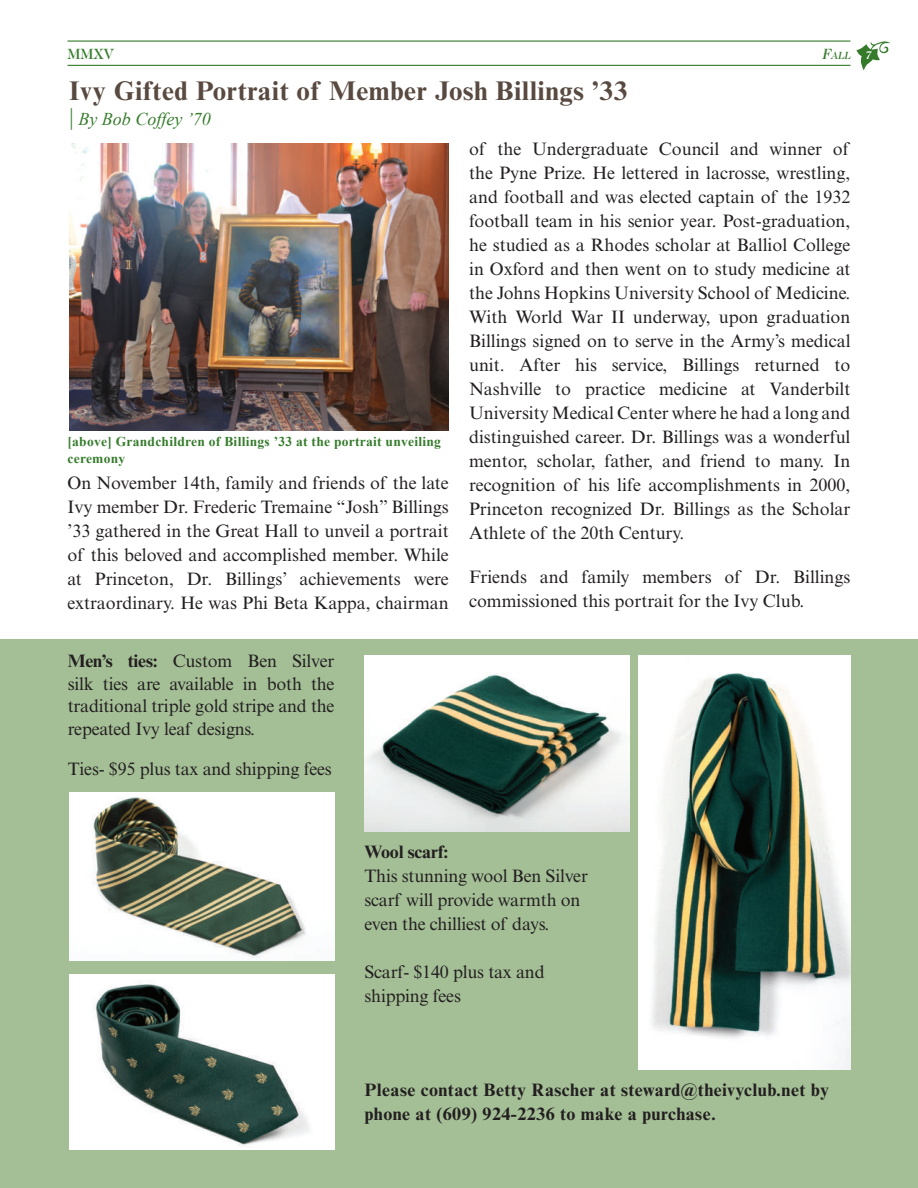
<style>
.page{position:relative;width:918px;height:1188px;background:#fff}
.page>*{position:absolute;margin:0;border:0;box-sizing:border-box;transform-origin:0 0}
.t1{font:700 27px "Times New Roman MT Std";letter-spacing:.02em;color:#594a41}
.t2{font:18px/24px "Times New Roman MT Std";letter-spacing:-.01em;color:#231f20;text-align:justify}
.t3{font:700 18px/24px "Times New Roman MT Std";letter-spacing:.025em;color:#231f20}
.t4{font:italic 18px "Times New Roman";color:#357b2b}
.t5{font:700 18px "Times New Roman MT Std";letter-spacing:-.01em;color:#231f20}
.t6{font:500 15px "Caslon 224 Std";color:#357b2b}
.t7{font:700 13.5px/16.2px "Times New Roman";letter-spacing:.02em;color:#357b2b}
.t8{font:italic 500 11.25px "Caslon 224 Std";color:#fff}
.t9{font:italic 500 10.5px "Caslon 224 Std";color:#357b2b}
.s1{font-size:15px}
.s2{font-style:normal;font-size:24px}
.s3{font-weight:700}
</style>
<div class="page">
<hr style="left:68px;top:40px;width:782px;height:2px;background:#357b2b">
<svg style="left:856px;top:41px;width:35px;height:29px"></svg>
<hr style="left:68px;top:65px;width:782px;height:1px;background:#357b2b">
<img style="left:69px;top:143px;width:380px;height:288px">
<div style="left:0;top:639px;width:918px;height:549px;background:#a4bf96"></div>
<img style="left:638px;top:656px;width:212px;height:413px">
<img style="left:364px;top:656px;width:266px;height:175px">
<img style="left:69px;top:792px;width:265px;height:169px">
<img style="left:69px;top:974px;width:265px;height:175px">
<p class="t6" style="left:68px;top:45px;width:48px">MMXV</p>
<p class="t9" style="left:822px;top:49px;width:30px"><span class="s1">F</span>all</p>
<p class="t8" style="left:865px;top:48px;width:8px">7</p>
<h1 class="t1" style="left:69px;top:74px;width:560px">Ivy Gifted Portrait of Member Josh Billings ’33</h1>
<p class="t4" style="left:69px;top:107px;width:143px"><span class="s2">|</span> By Bob Coffey ’70</p>
<p class="t7" style="left:68px;top:433px;width:375px">[above] Grandchildren of Billings ’33 at the portrait unveiling ceremony</p>
<p class="t2" style="left:68px;top:471px;width:383px">On November 14th, family and friends of the late Ivy member Dr. Frederic Tremaine “Josh” Billings ’33 gathered in the Great Hall to unveil a portrait of this beloved and accomplished member. While at Princeton, Dr. Billings’ achievements were extraordinary. He was Phi Beta Kappa, chairman</p>
<p class="t2" style="left:68px;top:650px;width:268px;line-height:22.5px"><span class="s3">Men’s ties:</span> Custom Ben Silver silk ties are available in both the traditional triple gold stripe and the repeated Ivy leaf designs.</p>
<p class="t2" style="left:68px;top:757px;width:266px">Ties- $95 plus tax and shipping fees</p>
<p class="t2" style="left:469px;top:137px;width:383px">of the Undergraduate Council and winner of the Pyne Prize. He lettered in lacrosse, wrestling, and football and was elected captain of the 1932 football team in his senior year. Post-graduation, he studied as a Rhodes scholar at Balliol College in Oxford and then went on to study medicine at the Johns Hopkins University School of Medicine.<br>With World War II underway, upon graduation Billings signed on to serve in the Army’s medical unit. After his service, Billings returned to Nashville to practice medicine at Vanderbilt University Medical Center where he had a long and distinguished career. Dr. Billings was a wonderful mentor, scholar, father, and friend to many. In recognition of his life accomplishments in 2000, Princeton recognized Dr. Billings as the Scholar Athlete of the 20th Century.</p>
<p class="t2" style="left:469px;top:565px;width:383px">Friends and family members of Dr. Billings commissioned this portrait for the Ivy Club.</p>
<p class="t5" style="left:364px;top:840px;width:85px">Wool scarf:</p>
<p class="t2" style="left:364px;top:863px;width:225px;text-align:left">This stunning wool Ben Silver scarf will provide warmth on even the chilliest of days.</p>
<p class="t2" style="left:364px;top:959px;width:182px">Scarf- $140 plus tax and shipping fees</p>
<p class="t3" style="left:364px;top:1078px;width:466px">Please contact Betty Rascher at steward@theivyclub.net by phone at (609) 924-2236 to make a purchase.</p>
</div>
